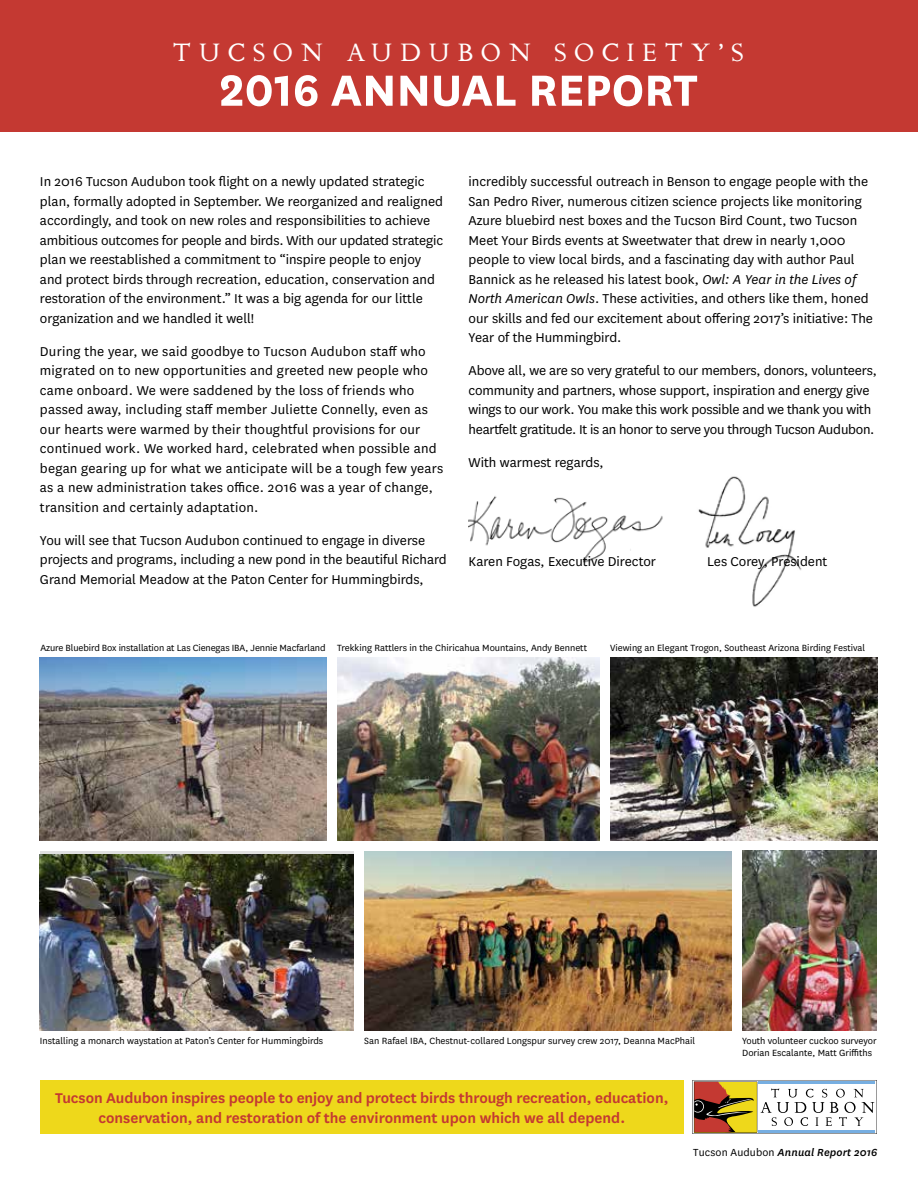
<style>
.page{position:relative;width:918px;height:1188px;background:#fff}
.page>*{position:absolute;margin:0;border:0;box-sizing:border-box;transform-origin:0 0}
.t1{font:700 51px "National";color:#fff}
.t2{font:27px "Chanticleer Roman NF";letter-spacing:.3em;color:#fff}
.t3{font:600 16.5px/19.5px "National";letter-spacing:-.005em;color:#c43932;text-align:center}
.t4{font:15px/19.5px "National";color:#000}
.t5{font:italic 500 12px "National";letter-spacing:.01em;color:#000}
.t6{font:10.5px/12px "National";color:#000}
.s1{font-style:italic}
.s2{font-weight:400;font-style:normal}
</style>
<div class="page">
<img style="left:698px;top:476px;width:104px;height:131px">
<div style="left:0;top:0;width:918px;height:132px;background:#c43932"></div>
<img style="left:469px;top:496px;width:194px;height:71px">
<div style="left:40px;top:1080px;width:644px;height:54px;background:#eed81b"></div>
<img style="left:40px;top:854px;width:314px;height:177px">
<img style="left:364px;top:851px;width:367px;height:180px">
<img style="left:40px;top:658px;width:286px;height:182px">
<img style="left:610px;top:658px;width:268px;height:182px">
<img style="left:337px;top:658px;width:262px;height:182px">
<img style="left:742px;top:851px;width:135px;height:180px">
<svg style="left:692px;top:1080px;width:185px;height:54px"></svg>
<hr style="left:759px;top:1082px;width:116px;height:2px;background:#76aee1">
<h2 class="t2" style="left:173px;top:38px;width:572px">TUCSON AUDUBON SOCIETY’S</h2>
<h1 class="t1" style="left:219px;top:54px;width:480px">2016 ANNUAL REPORT</h1>
<p class="t4" style="left:40px;top:171px;width:405px">In 2016 Tucson Audubon took flight on a newly updated strategic plan, formally adopted in September. We reorganized and realigned accordingly, and took on new roles and responsibilities to achieve ambitious outcomes for people and birds. With our updated strategic plan we reestablished a commitment to “inspire people to enjoy and protect birds through recreation, education, conservation and restoration of the environment.” It was a big agenda for our little organization and we handled it well!</p>
<p class="t4" style="left:40px;top:341px;width:405px">During the year, we said goodbye to Tucson Audubon staff who migrated on to new opportunities and greeted new people who came onboard. We were saddened by the loss of friends who passed away, including staff member Juliette Connelly, even as our hearts were warmed by their thoughtful provisions for our continued work. We worked hard, celebrated when possible and began gearing up for what we anticipate will be a tough few years as a new administration takes office. 2016 was a year of change, transition and certainly adaptation.</p>
<p class="t4" style="left:40px;top:530px;width:408px">You will see that Tucson Audubon continued to engage in diverse projects and programs, including a new pond in the beautiful Richard<br>Grand Memorial Meadow at the Paton Center for Hummingbirds,</p>
<p class="t4" style="left:469px;top:171px;width:406px">incredibly successful outreach in Benson to engage people with the San Pedro River, numerous citizen science projects like monitoring Azure bluebird nest boxes and the Tucson Bird Count, two Tucson Meet Your Birds events at Sweetwater that drew in nearly 1,000 people to view local birds, and a fascinating day with author Paul Bannick as he released his latest book, <span class="s1">Owl: A Year in the Lives of North American Owls</span>. These activities, and others like them, honed our skills and fed our excitement about offering 2017’s initiative: The Year of the Hummingbird.</p>
<p class="t4" style="left:469px;top:360px;width:410px">Above all, we are so very grateful to our members, donors, volunteers, community and partners, whose support, inspiration and energy give wings to our work. You make this work possible and we thank you with heartfelt gratitude. It is an honor to serve you through Tucson Audubon.</p>
<p class="t4" style="left:469px;top:452px;width:137px">With warmest regards,</p>
<p class="t4" style="left:469px;top:551px;width:189px">Karen Fogas, Executive Director</p>
<p class="t4" style="left:707px;top:551px;width:122px">Les Corey, President</p>
<p class="t6" style="left:40px;top:641px;width:548px">Azure Bluebird Box installation at Las Cienegas IBA, Jennie Macfarland Trekking Rattlers in the Chiricahua Mountains, Andy Bennett</p>
<p class="t6" style="left:610px;top:641px;width:257px">Viewing an Elegant Trogon, Southeast Arizona Birding Festival</p>
<p class="t6" style="left:40px;top:1034px;width:285px">Installing a monarch waystation at Paton’s Center for Hummingbirds</p>
<p class="t6" style="left:364px;top:1034px;width:332px">San Rafael IBA, Chestnut-collared Longspur survey crew 2017, Deanna MacPhail</p>
<p class="t6" style="left:742px;top:1034px;width:136px">Youth volunteer cuckoo surveyor<br>Dorian Escalante, Matt Griffiths</p>
<p class="t3" style="left:55px;top:1088px;width:615px">Tucson Audubon inspires people to enjoy and protect birds through recreation, education, conservation, and restoration of the environment upon which we all depend.</p>
<p class="t5" style="left:693px;top:1145px;width:186px"><span class="s2">Tucson Audubon</span> Annual Report 2016</p>
</div>
